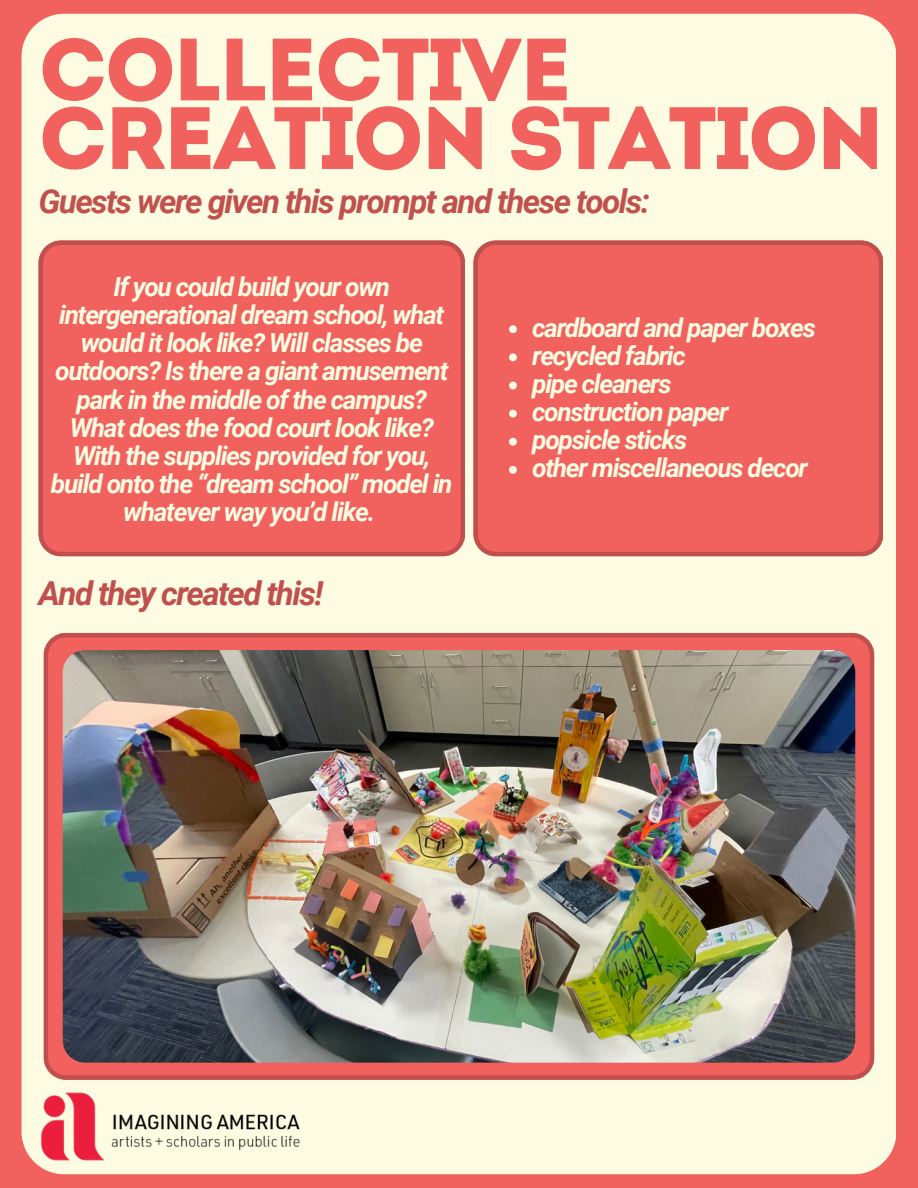
<style>
.page{position:relative;width:918px;height:1188px;background:#f1625e}
.page>*{position:absolute;margin:0;border:0;box-sizing:border-box;transform-origin:0 0}
.t1{font:88.2px/68.7px "Intro";letter-spacing:-.035em;color:#f1625e}
.t2{font:italic 700 33px "Roboto";letter-spacing:-.05em;color:#c0514e}
.t3{font:italic 700 33px "Roboto";letter-spacing:-.05em;color:#c0504d}
.t4{font:italic 700 26.25px/28.2px "Roboto";letter-spacing:-.05em;color:#fdfbe1;text-align:center}
</style>
<div class="page">
<div style="left:22px;top:14px;width:874px;height:1160px;background:#fdfbe1;border-radius:43px"></div>
<img style="left:23px;top:1092px;width:92px;height:83px">
<img style="left:103px;top:1107px;width:197px;height:45px">
<div style="left:39px;top:241px;width:426px;height:315px;background:#f1625e"></div>
<div style="left:473px;top:241px;width:410px;height:315px;background:#f1625e"></div>
<svg style="left:44px;top:633px;width:830px;height:447px;background:#e45e5b"></svg>
<img style="left:63px;top:650px;width:792px;height:413px;border-radius:22px">
<svg style="left:509px;top:325px;width:8px;height:8px"></svg>
<svg style="left:509px;top:353px;width:8px;height:8px"></svg>
<svg style="left:509px;top:382px;width:8px;height:7px"></svg>
<svg style="left:509px;top:410px;width:8px;height:8px"></svg>
<svg style="left:509px;top:438px;width:8px;height:8px"></svg>
<svg style="left:509px;top:466px;width:8px;height:8px"></svg>
<p class="t1" style="left:39px;top:44px;width:848px">COLLECTIVE<br>CREATION STATION</p>
<p class="t2" style="left:39px;top:183px;width:613px">Guests were given this prompt and these tools:</p>
<p class="t4" style="left:51px;top:273px;width:403px">If you could build your own intergenerational dream school, what would it look like? Will classes be outdoors? Is there a giant amusement park in the middle of the campus?<br>What does the food court look like?<br>With the supplies provided for you, build onto the “dream school” model in whatever way you’d like.</p>
<p class="t3" style="left:39px;top:574px;width:286px">And they created this!</p>
<p class="t4" style="left:532px;top:313px;width:285px">cardboard and paper boxes</p>
<p class="t4" style="left:532px;top:342px;width:155px">recycled fabric</p>
<h2 class="t4" style="left:532px;top:370px;width:141px">pipe cleaners</h2>
<p class="t4" style="left:532px;top:398px;width:198px">construction paper</p>
<p class="t4" style="left:532px;top:426px;width:157px">popsicle sticks</p>
<p class="t4" style="left:532px;top:454px;width:277px">other miscellaneous decor</p>
</div>
